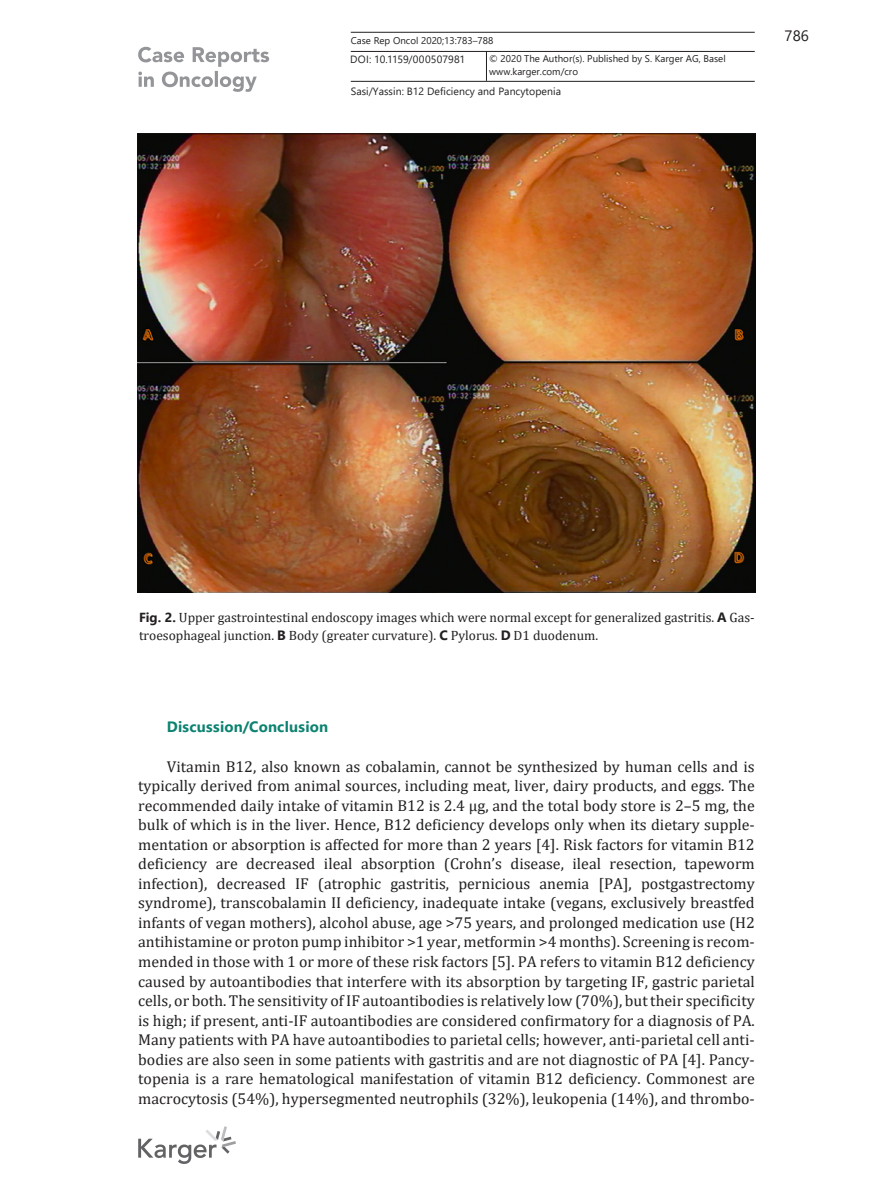
<style>
.page{position:relative;width:893px;height:1191px;background:#fff}
.page>*{position:absolute;margin:0;border:0;box-sizing:border-box;transform-origin:0 0}
.t1{font:15.75px/19.5px "Cambria";color:#231f20;text-align:justify}
.t2{font:700 15px "Segoe UI";letter-spacing:.015em;color:#0c8270}
.t3{font:15px "Segoe UI";color:#231f20}
.t4{font:13.5px/17.4px "Cambria";color:#231f20}
.t5{font:10.5px "Segoe UI";letter-spacing:.005em;color:#231f20}
.t6{font:9.75px "Segoe UI";color:#231f20}
.s1{font-family:"Segoe UI";font-weight:700;font-size:13.2px}
.s2{font-family:"Segoe UI";font-weight:700}
</style>
<div class="page">
<svg style="left:138px;top:47px;width:131px;height:45px"></svg>
<hr style="left:351px;top:51px;width:404px;height:1px;background:#231f20">
<hr style="left:351px;top:81px;width:404px;height:1px;background:#231f20">
<hr style="left:351px;top:32px;width:404px;height:1px;background:#231f20">
<hr style="left:486px;top:51px;width:1px;height:30px;background:#231f20">
<svg style="left:138px;top:1126px;width:98px;height:38px"></svg>
<img style="left:138px;top:133px;width:617px;height:460px">
<p class="t6" style="left:351px;top:31px;width:144px">Case Rep Oncol 2020;13:783–788</p>
<p class="t5" style="left:350px;top:49px;width:116px">DOI: 10.1159/000507981</p>
<p class="t6" style="left:489px;top:50px;width:238px">© 2020 The Author(s). Published by S. Karger AG, Basel</p>
<p class="t6" style="left:489px;top:62px;width:90px">www.karger.com/cro</p>
<p class="t5" style="left:351px;top:81px;width:212px">Sasi/Yassin: B12 Deficiency and Pancytopenia</p>
<p class="t3" style="left:785px;top:22px;width:26px">786</p>
<p class="t4" style="left:139px;top:609px;width:617px"><span class="s1">Fig. 2.</span> Upper gastrointestinal endoscopy images which were normal except for generalized gastritis. <span class="s2">A</span> Gas&shy;troesophageal junction. <span class="s2">B</span> Body (greater curvature). <span class="s2">C</span> Pylorus. <span class="s2">D</span> D1 duodenum.</p>
<p class="t2" style="left:167px;top:713px;width:163px">Discussion/Conclusion</p>
<p class="t1" style="left:138px;top:756px;width:618px;text-indent:29px">Vitamin B12, also known as cobalamin, cannot be synthesized by human cells and is typically derived from animal sources, including meat, liver, dairy products, and eggs. The recommended daily intake of vitamin B12 is 2.4 μg, and the total body store is 2–5 mg, the bulk of which is in the liver. Hence, B12 deficiency develops only when its dietary supple&shy;mentation or absorption is affected for more than 2 years [4]. Risk factors for vitamin B12 deficiency are decreased ileal absorption (Crohn’s disease, ileal resection, tapeworm infection), decreased IF (atrophic gastritis, pernicious anemia [PA], postgastrectomy syndrome), transcobalamin II deficiency, inadequate intake (vegans, exclusively breastfed infants of vegan mothers), alcohol abuse, age &gt;75 years, and prolonged medication use (H2 antihistamine or proton pump inhibitor &gt;1 year, metformin &gt;4 months). Screening is recom&shy;mended in those with 1 or more of these risk factors [5]. PA refers to vitamin B12 deficiency caused by autoantibodies that interfere with its absorption by targeting IF, gastric parietal cells, or both. The sensitivity of IF autoantibodies is relatively low (70%), but their specificity is high; if present, anti-IF autoantibodies are considered confirmatory for a diagnosis of PA.<br>Many patients with PA have autoantibodies to parietal cells; however, anti-parietal cell anti&shy;bodies are also seen in some patients with gastritis and are not diagnostic of PA [4]. Pancy&shy;topenia is a rare hematological manifestation of vitamin B12 deficiency. Commonest are macrocytosis (54%), hypersegmented neutrophils (32%), leukopenia (14%), and thrombo-</p>
</div>
